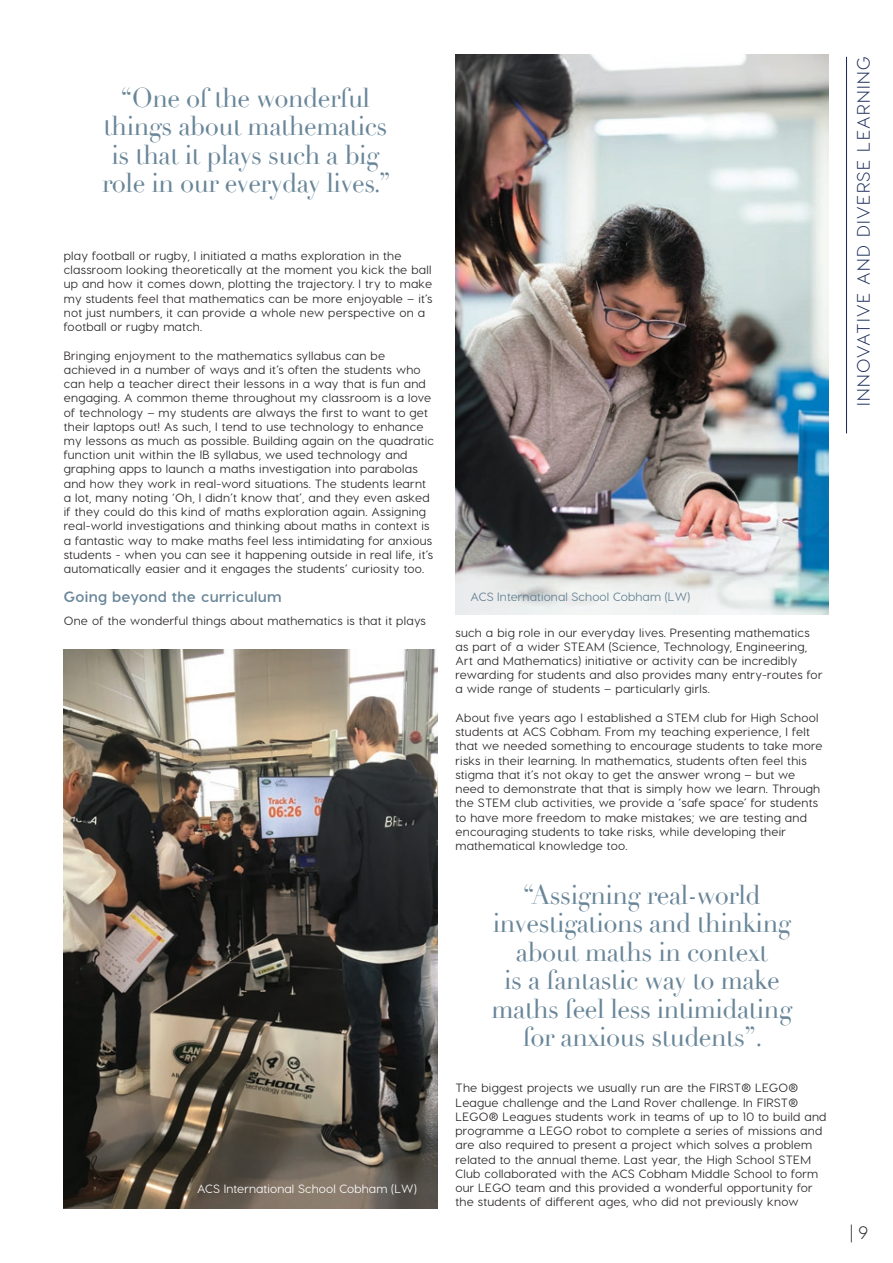
<style>
.page{position:relative;width:893px;height:1263px;background:#fff}
.page>*{position:absolute;margin:0;border:0;box-sizing:border-box;transform-origin:0 0}
.t1{font:26.85px/28.5px "Didot";letter-spacing:-.02em;color:#698699;text-align:center;scale:.95 1}
.t2{font:300 18px "Visby CF";letter-spacing:.075em;color:#172857}
.t3{font:300 18px "Visby CF";color:#231f20}
.t4{font:700 15px "Visby CF";letter-spacing:.02em;color:#698699}
.t5{font:500 12px/14.2px "Visby CF";letter-spacing:.02em;color:#231f20}
.t6{font:500 12px "Visby CF";letter-spacing:.01em;color:#5c7b8f}
.t7{font:500 12px "Visby CF";letter-spacing:.01em;color:#fff}
</style>
<div class="page">
<hr style="left:846px;top:57px;width:1px;height:376px;background:#172857">
<img style="left:455px;top:54px;width:374px;height:560px">
<img style="left:64px;top:650px;width:373px;height:559px">
<h1 class="t1" style="left:102px;top:84px;width:305px">“One of the wonderful things about mathematics is that it plays such a big role in our everyday lives.”</h1>
<p class="t5" style="left:64px;top:248px;width:370px">play football or rugby, I initiated a maths exploration in the classroom looking theoretically at the moment you kick the ball up and how it comes down, plotting the trajectory. I try to make my students feel that mathematics can be more enjoyable – it’s not just numbers, it can provide a whole new perspective on a football or rugby match.</p>
<p class="t5" style="left:64px;top:348px;width:372px">Bringing enjoyment to the mathematics syllabus can be achieved in a number of ways and it’s often the students who can help a teacher direct their lessons in a way that is fun and engaging. A common theme throughout my classroom is a love of technology – my students are always the first to want to get their laptops out! As such, I tend to use technology to enhance my lessons as much as possible. Building again on the quadratic function unit within the IB syllabus, we used technology and graphing apps to launch a maths investigation into parabolas and how they work in real-word situations. The students learnt a lot, many noting ‘Oh, I didn’t know that’, and they even asked if they could do this kind of maths exploration again. Assigning real-world investigations and thinking about maths in context is a fantastic way to make maths feel less intimidating for anxious students - when you can see it happening outside in real life, it’s automatically easier and it engages the students’ curiosity too.</p>
<p class="t4" style="left:64px;top:587px;width:219px">Going beyond the curriculum</p>
<p class="t5" style="left:64px;top:613px;width:363px">One of the wonderful things about mathematics is that it plays</p>
<p class="t7" style="left:197px;top:1181px;width:221px">ACS International School Cobham (LW)</p>
<p class="t6" style="left:471px;top:589px;width:221px">ACS International School Cobham (LW)</p>
<p class="t5" style="left:455px;top:625px;width:369px">such a big role in our everyday lives. Presenting mathematics as part of a wider STEAM (Science, Technology, Engineering, Art and Mathematics) initiative or activity can be incredibly rewarding for students and also provides many entry-routes for a wide range of students – particularly girls.</p>
<p class="t5" style="left:455px;top:710px;width:369px">About five years ago I established a STEM club for High School students at ACS Cobham. From my teaching experience, I felt that we needed something to encourage students to take more risks in their learning. In mathematics, students often feel this stigma that it’s not okay to get the answer wrong – but we need to demonstrate that that is simply how we learn. Through the STEM club activities, we provide a ‘safe space’ for students to have more freedom to make mistakes; we are testing and encouraging students to take risks, while developing their mathematical knowledge too.</p>
<h1 class="t1" style="left:492px;top:881px;width:318px">“Assigning real-world investigations and thinking about maths in context<br>is a fantastic way to make maths feel less intimidating for anxious students”.</h1>
<p class="t5" style="left:455px;top:1081px;width:372px">The biggest projects we usually run are the FIRST® LEGO® League challenge and the Land Rover challenge. In FIRST® LEGO® Leagues students work in teams of up to 10 to build and programme a LEGO robot to complete a series of missions and are also required to present a project which solves a problem related to the annual theme. Last year, the High School STEM Club collaborated with the ACS Cobham Middle School to form our LEGO team and this provided a wonderful opportunity for the students of different ages, who did not previously know</p>
<h2 class="t2" style="left:852px;top:406px;width:350px;rotate:-90deg">INNOVATIVE AND DIVERSE LEARNING</h2>
<h2 class="t3" style="left:850px;top:1222px;width:20px">| 9</h2>
</div>
